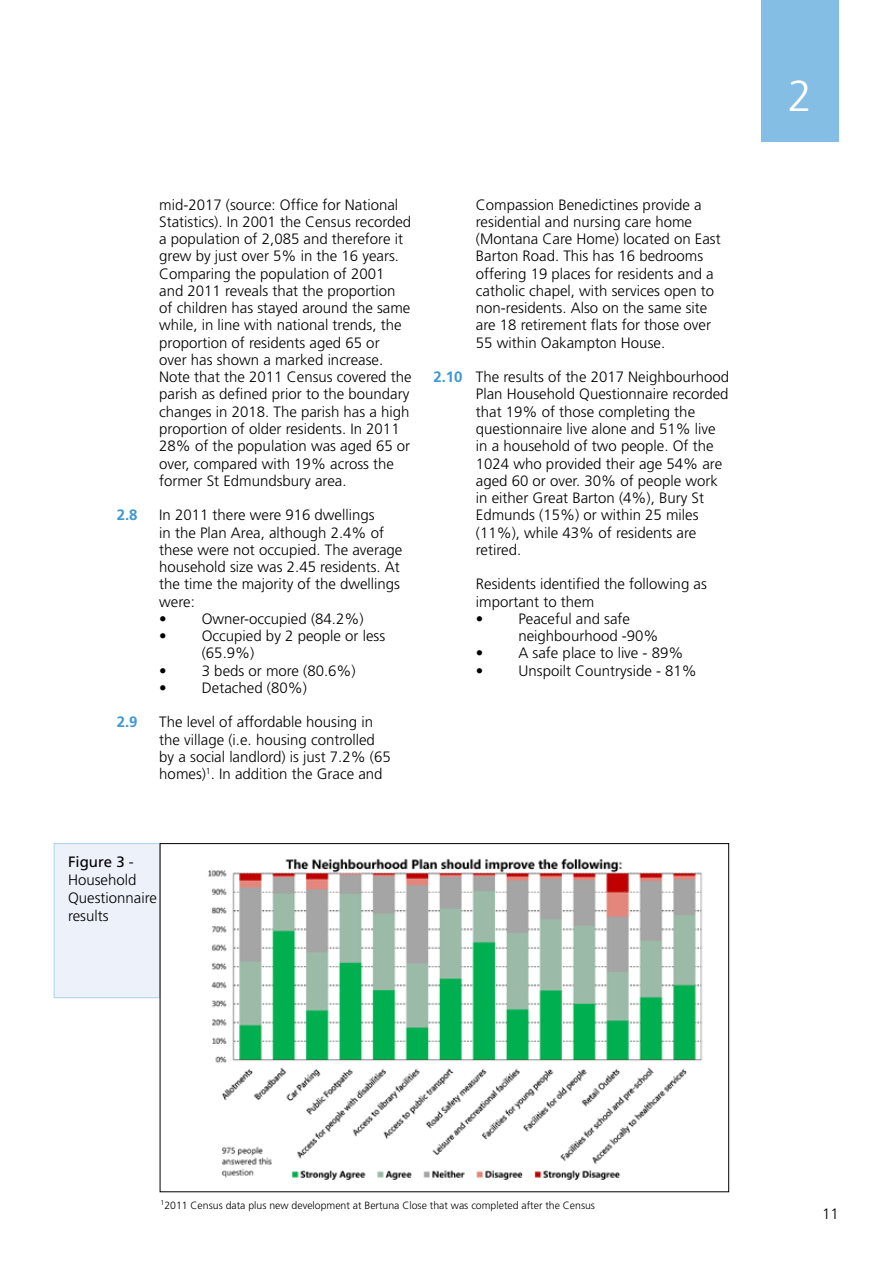
<style>
.page{position:relative;width:893px;height:1263px;background:#fff}
.page>*{position:absolute;margin:0;border:0;box-sizing:border-box;transform-origin:0 0}
.t1{font:300 43.5px "Frutiger";color:#fff}
.t2{font:300 15px/17.2px "Frutiger";color:#000}
.t3{font:700 15px "Frutiger";color:#3e98d4}
.t4{font:300 10.5px "Frutiger";color:#000}
.s1{font-weight:700;color:#3e98d4}
.s2{font-weight:400}
</style>
<div class="page">
<div style="left:761px;top:0;width:78px;height:142px;background:#85bee4"></div>
<div style="left:54px;top:843px;width:106px;height:155px;background:#edf2fa"></div>
<img style="left:208px;top:858px;width:495px;height:322px">
<p class="t2" style="left:159px;top:196px;width:254px">mid-2017 (source: Office for National Statistics). In 2001 the Census recorded a population of 2,085 and therefore it grew by just over 5% in the 16 years.<br>Comparing the population of 2001 and 2011 reveals that the proportion of children has stayed around the same while, in line with national trends, the proportion of residents aged 65 or<br>over has shown a marked increase.<br>Note that the 2011 Census covered the parish as defined prior to the boundary changes in 2018. The parish has a high proportion of older residents. In 2011<br>28% of the population was aged 65 or over, compared with 19% across the former St Edmundsbury area.</p>
<p class="t3" style="left:117px;top:506px;width:22px">2.8</p>
<p class="t2" style="left:159px;top:506px;width:245px">In 2011 there were 916 dwellings<br>in the Plan Area, although 2.4% of these were not occupied. The average household size was 2.45 residents. At the time the majority of the dwellings were:</p>
<p class="t2" style="left:159px;top:610px;width:206px">• Owner-occupied (84.2%)</p>
<p class="t2" style="left:202px;top:627px;width:185px;text-indent:-43px">• Occupied by 2 people or less (65.9%)</p>
<p class="t2" style="left:159px;top:662px;width:198px">• 3 beds or more (80.6%)</p>
<p class="t2" style="left:159px;top:679px;width:149px">• Detached (80%)</p>
<p class="t3" style="left:117px;top:713px;width:22px">2.9</p>
<p class="t2" style="left:159px;top:713px;width:233px">The level of affordable housing in the village (i.e. housing controlled by a social landlord) is just 7.2% (65 homes)<sup>1</sup>. In addition the Grace and</p>
<p class="t2" style="left:476px;top:196px;width:246px">Compassion Benedictines provide a residential and nursing care home (Montana Care Home) located on East Barton Road. This has 16 bedrooms offering 19 places for residents and a catholic chapel, with services open to non-residents. Also on the same site are 18 retirement flats for those over 55 within Oakampton House.</p>
<p class="t2" style="left:476px;top:368px;width:255px;text-indent:-43px"><span class="s1">2.10</span> The results of the 2017 Neighbourhood Plan Household Questionnaire recorded that 19% of those completing the questionnaire live alone and 51% live in a household of two people. Of the 1024 who provided their age 54% are aged 60 or over. 30% of people work in either Great Barton (4%), Bury St Edmunds (15%) or within 25 miles (11%), while 43% of residents are retired.</p>
<p class="t2" style="left:476px;top:575px;width:232px">Residents identified the following as important to them</p>
<p class="t2" style="left:518px;top:610px;width:142px;text-indent:-43px">• Peaceful and safe neighbourhood -90%</p>
<p class="t2" style="left:476px;top:644px;width:209px">• A safe place to live - 89%</p>
<p class="t2" style="left:476px;top:662px;width:222px">• Unspoilt Countryside - 81%</p>
<p class="t2" style="left:68px;top:853px;width:90px;line-height:18px"><span class="s2">Figure 3</span> -<br>Household<br>Questionnaire results</p>
<h1 class="t1" style="left:788px;top:71px;width:26px">2</h1>
<p class="t4" style="left:160px;top:1199px;width:436px"><sup>1</sup>2011 Census data plus new development at Bertuna Close that was completed after the Census</p>
<p class="t2" style="left:822px;top:1205px;width:18px">11</p>
</div>
